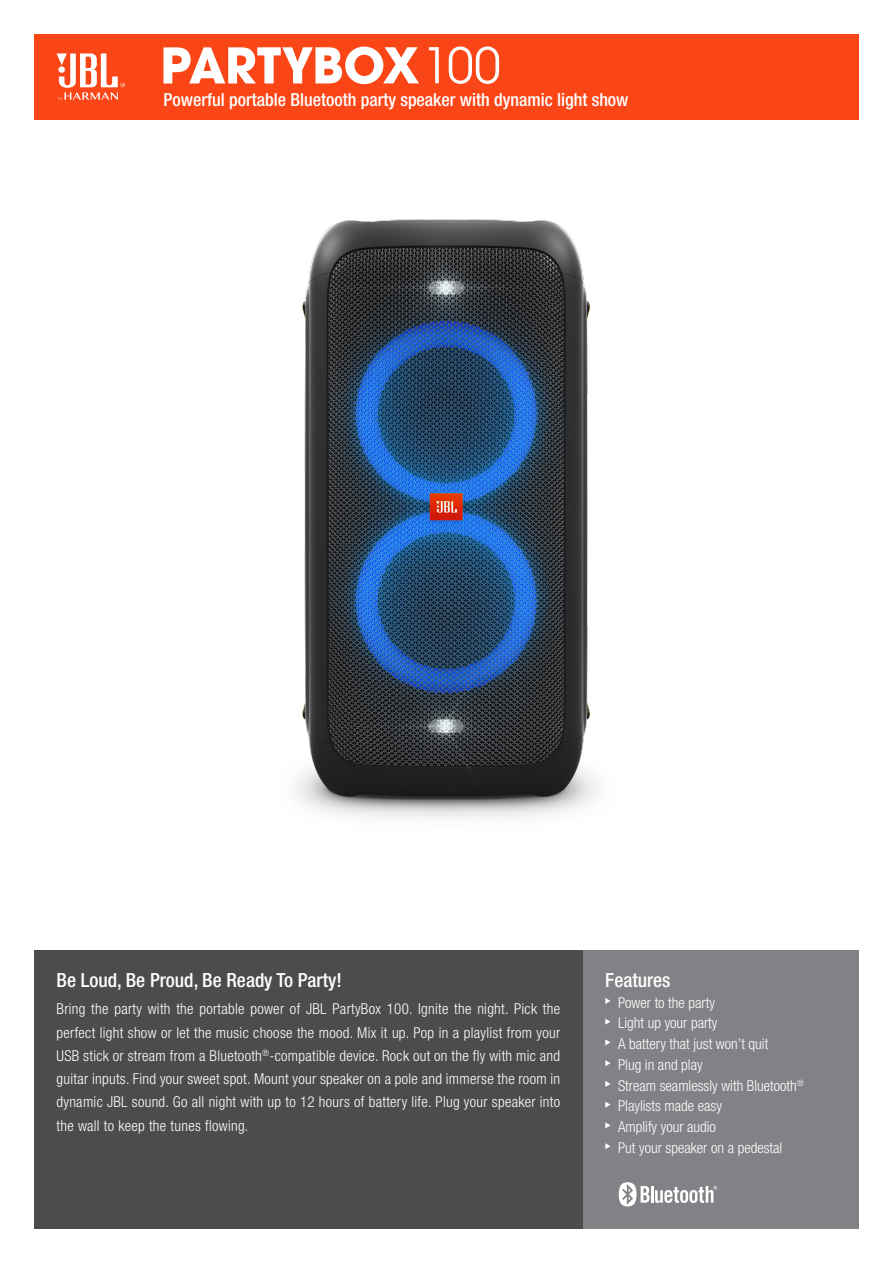
<style>
.page{position:relative;width:893px;height:1263px;background:#fff}
.page>*{position:absolute;margin:0;border:0;box-sizing:border-box;transform-origin:0 0}
.t1{font:500 condensed 19.5px "Helvetica Neue LT Pro";color:#fff}
.t2{font:500 condensed 18px "Helvetica Neue LT Pro";color:#fff}
.t3{font:300 condensed 15px/23.2px "Helvetica Neue LT Pro";color:#fff;text-align:justify}
</style>
<div class="page">
<div style="left:583px;top:950px;width:276px;height:279px;background:#808285"></div>
<svg style="left:605px;top:998px;width:5px;height:6px"></svg>
<svg style="left:605px;top:1019px;width:5px;height:6px"></svg>
<svg style="left:605px;top:1039px;width:5px;height:6px"></svg>
<svg style="left:605px;top:1060px;width:5px;height:6px"></svg>
<svg style="left:605px;top:1081px;width:5px;height:6px"></svg>
<svg style="left:605px;top:1102px;width:5px;height:6px"></svg>
<svg style="left:605px;top:1122px;width:5px;height:6px"></svg>
<svg style="left:605px;top:1143px;width:5px;height:6px"></svg>
<div style="left:34px;top:34px;width:825px;height:85px;background:#fa4616"></div>
<div style="left:34px;top:950px;width:549px;height:279px;background:#4b4c4d"></div>
<svg style="left:57px;top:53px;width:68px;height:48px"></svg>
<svg style="left:619px;top:1182px;width:98px;height:24px"></svg>
<svg style="left:163px;top:47px;width:256px;height:37px"></svg>
<svg style="left:429px;top:47px;width:10px;height:36px"></svg>
<svg style="left:449px;top:46px;width:50px;height:38px"></svg>
<img style="left:296px;top:219px;width:301px;height:599px">
<p class="t2" style="left:163px;top:89px;width:467px">Powerful portable Bluetooth party speaker with dynamic light show</p>
<p class="t1" style="left:57px;top:968px;width:287px">Be Loud, Be Proud, Be Ready To Party!</p>
<p class="t3" style="left:57px;top:997px;width:505px">Bring the party with the portable power of JBL PartyBox 100. Ignite the night. Pick the perfect light show or let the music choose the mood. Mix it up. Pop in a playlist from your USB stick or stream from a Bluetooth<sup>®</sup>-compatible device. Rock out on the fly with mic and guitar inputs. Find your sweet spot. Mount your speaker on a pole and immerse the room in dynamic JBL sound. Go all night with up to 12 hours of battery life. Plug your speaker into the wall to keep the tunes flowing.</p>
<p class="t1" style="left:605px;top:968px;width:67px">Features</p>
<p class="t3" style="left:618px;top:990px;width:98px">Power to the party</p>
<p class="t3" style="left:618px;top:1011px;width:101px">Light up your party</p>
<p class="t3" style="left:618px;top:1032px;width:152px">A battery that just won’t quit</p>
<p class="t3" style="left:618px;top:1053px;width:86px">Plug in and play</p>
<p class="t3" style="left:618px;top:1073px;width:187px">Stream seamlessly with Bluetooth<sup>®</sup></p>
<p class="t3" style="left:618px;top:1094px;width:105px">Playlists made easy</p>
<p class="t3" style="left:618px;top:1115px;width:99px">Amplify your audio</p>
<p class="t3" style="left:618px;top:1136px;width:166px">Put your speaker on a pedestal</p>
</div>
